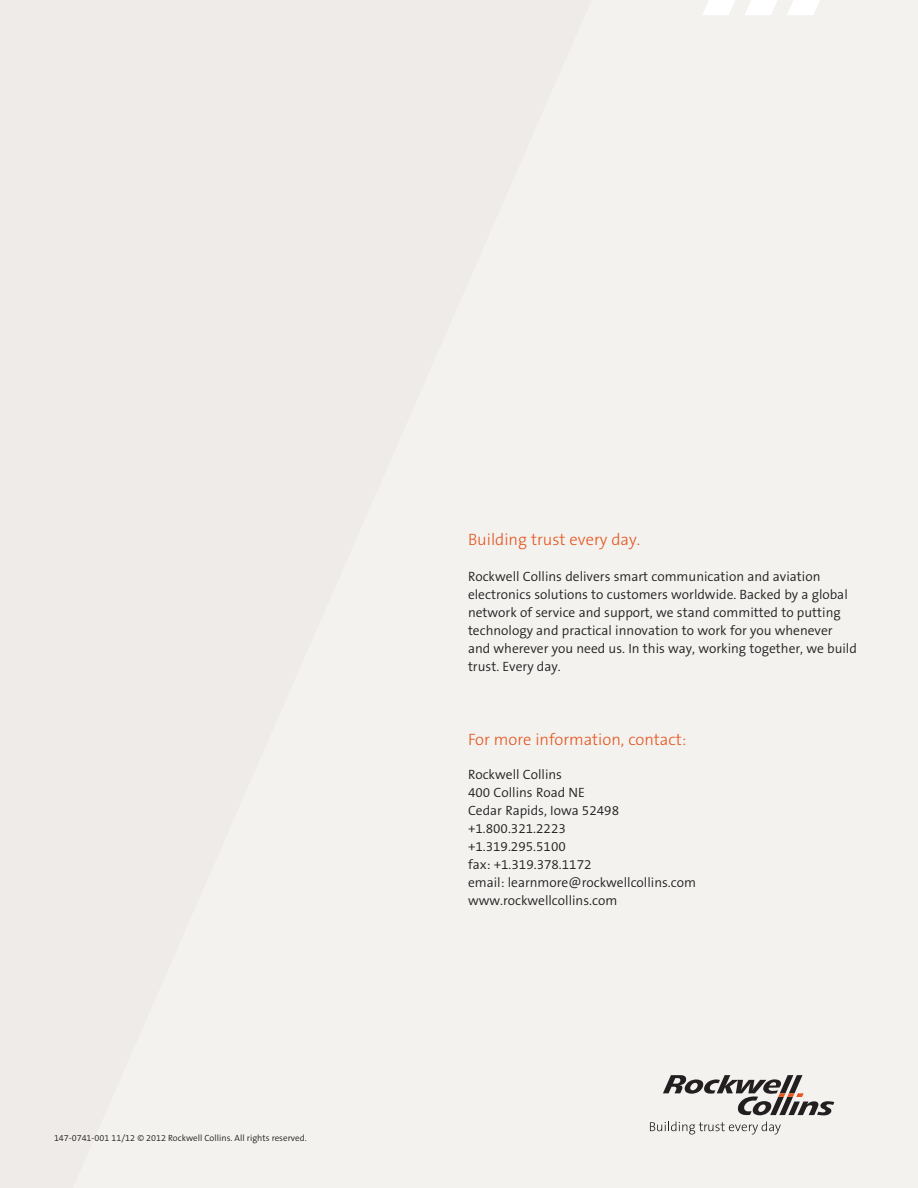
<style>
.page{position:relative;width:918px;height:1188px;background:#fff}
.page>*{position:absolute;margin:0;border:0;box-sizing:border-box;transform-origin:0 0}
.t1{font:300 16.5px "The Sans B3";color:#e6551f}
.t2{font:300 13.5px/18px "The Sans B4";color:#231f20}
.t3{font:300 9px "The Sans B4";color:#231f20}
</style>
<div class="page">
<div style="left:0;top:0;width:917px;height:1188px;background:#f3f2ef"></div>
<svg style="left:917px;top:0;width:1px;height:1188px"></svg>
<svg style="left:650px;top:1122px;width:131px;height:13px"></svg>
<svg style="left:663px;top:1075px;width:171px;height:40px"></svg>
<svg style="left:703px;top:0;width:32px;height:15px"></svg>
<svg style="left:745px;top:0;width:32px;height:15px"></svg>
<svg style="left:787px;top:0;width:33px;height:15px"></svg>
<p class="t3" style="left:54px;top:1132px;width:254px">147-0741-001 11/12 © 2012 Rockwell Collins. All rights reserved.</p>
<p class="t1" style="left:468px;top:529px;width:174px">Building trust every day.</p>
<p class="t2" style="left:468px;top:568px;width:390px">Rockwell Collins delivers smart communication and aviation electronics solutions to customers worldwide. Backed by a global network of service and support, we stand committed to putting technology and practical innovation to work for you whenever and wherever you need us. In this way, working together, we build trust. Every day.</p>
<p class="t1" style="left:468px;top:729px;width:220px">For more information, contact:</p>
<p class="t2" style="left:468px;top:766px;width:230px">Rockwell Collins<br>400 Collins Road NE<br>Cedar Rapids, Iowa 52498 +1.800.321.2223<br>+1.319.295.5100<br>fax: +1.319.378.1172<br>email: learnmore@rockwellcollins.com www.rockwellcollins.com</p>
</div>
